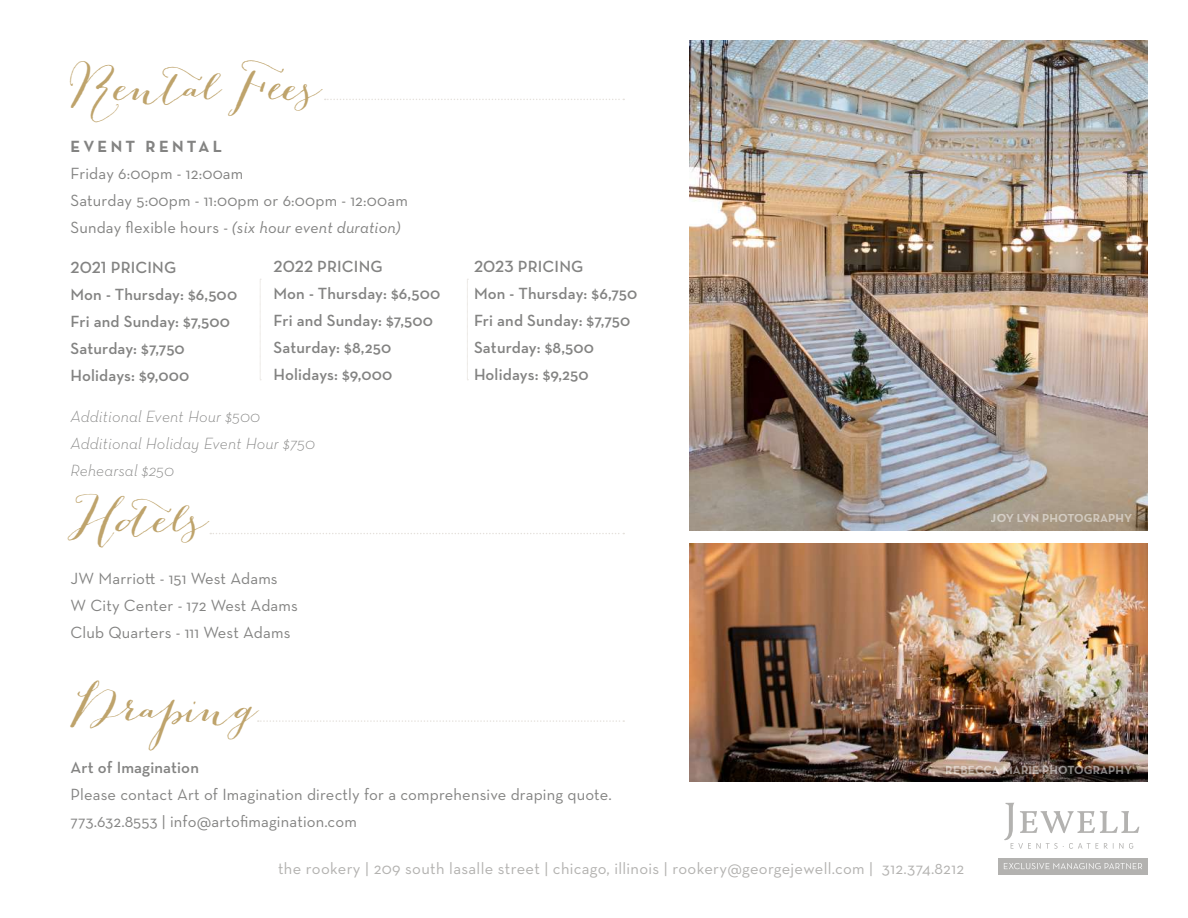
<style>
.page{position:relative;width:1188px;height:918px;background:#fff}
.page>*{position:absolute;margin:0;border:0;box-sizing:border-box;transform-origin:0 0}
.t1{font:39px "Bombshell Pro";letter-spacing:.01em;color:#bea36b}
.t2{font:16.5px/27px "Neutraface Text";letter-spacing:.01em;color:#838382}
.t3{font:600 16.5px/27px "Neutraface Text";letter-spacing:.01em;color:#838382}
.t4{font:16.5px "Neutraface Text";letter-spacing:.02em;color:#b3b2b0}
.t5{font:italic 300 16.5px/27px "Neutraface Text";letter-spacing:.01em;color:#838382}
.t6{font:700 16.5px "Neutraface Text";letter-spacing:.2em;color:#838382}
.t7{font:700 12px "Neutraface Text";letter-spacing:.01em;color:#fff}
.s1{font-style:italic}
</style>
<div class="page">
<img style="left:690px;top:40px;width:458px;height:490px">
<img style="left:690px;top:543px;width:458px;height:239px">
<div style="left:998px;top:858px;width:150px;height:16px;background:#b3b2b0"></div>
<svg style="left:1004px;top:803px;width:135px;height:46px"></svg>
<svg style="left:1004px;top:863px;width:138px;height:6px"></svg>
<svg style="left:325px;top:99px;width:299px;height:1px"></svg>
<svg style="left:260px;top:279px;width:1px;height:101px"></svg>
<svg style="left:467px;top:279px;width:1px;height:101px"></svg>
<svg style="left:210px;top:533px;width:414px;height:1px"></svg>
<svg style="left:258px;top:720px;width:366px;height:2px"></svg>
<h1 class="t1" style="left:70px;top:62px;width:251px">Rental Fees</h1>
<p class="t6" style="left:70px;top:136px;width:153px">EVENT RENTAL</p>
<p class="t2" style="left:70px;top:160px;width:339px">Friday 6:00pm - 12:00am<br>Saturday 5:00pm - 11:00pm or 6:00pm - 12:00am<br>Sunday flexible hours - <span class="s1">(six hour event duration)</span></p>
<p class="t3" style="left:70px;top:253px;width:168px">2021 PRICING<br>Mon - Thursday: $6,500<br>Fri and Sunday: $7,500<br>Saturday: $7,750<br>Holidays: $9,000</p>
<p class="t3" style="left:274px;top:253px;width:168px">2022 PRICING<br>Mon - Thursday: $6,500<br>Fri and Sunday: $7,500<br>Saturday: $8,250<br>Holidays: $9,000</p>
<p class="t3" style="left:474px;top:253px;width:165px">2023 PRICING<br>Mon - Thursday: $6,750<br>Fri and Sunday: $7,750<br>Saturday: $8,500<br>Holidays: $9,250</p>
<p class="t5" style="left:70px;top:403px;width:246px">Additional Event Hour $500<br>Additional Holiday Event Hour $750<br>Rehearsal $250</p>
<h1 class="t1" style="left:70px;top:494px;width:138px">Hotels</h1>
<p class="t2" style="left:70px;top:565px;width:229px">JW Marriott - 151 West Adams<br>W City Center - 172 West Adams<br>Club Quarters - 111 West Adams</p>
<p class="t7" style="left:991px;top:511px;width:143px">JOY LYN PHOTOGRAPHY</p>
<h1 class="t1" style="left:70px;top:683px;width:188px">Draping</h1>
<p class="t3" style="left:70px;top:754px;width:130px">Art of Imagination</p>
<p class="t2" style="left:70px;top:781px;width:543px">Please contact Art of Imagination directly for a comprehensive draping quote.<br>773.632.8553 | info@artofimagination.com</p>
<p class="t4" style="left:278px;top:858px;width:688px">the rookery | 209 south lasalle street | chicago, illinois | rookery@georgejewell.com | 312.374.8212</p>
<p class="t7" style="left:946px;top:762px;width:188px">REBECCA MARIE PHOTOGRAPHY</p>
</div>
